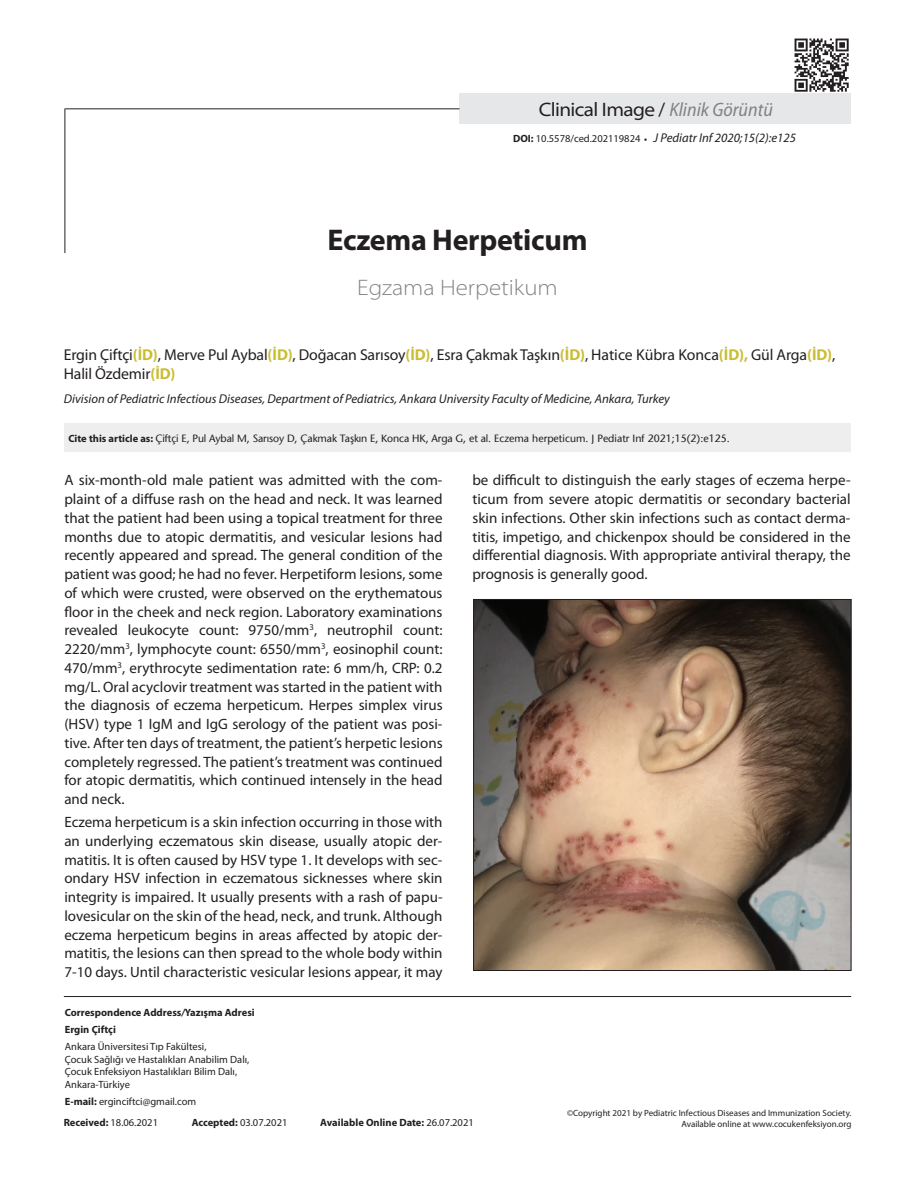
<style>
.page{position:relative;width:915px;height:1191px;background:#fff}
.page>*{position:absolute;margin:0;border:0;box-sizing:border-box;transform-origin:0 0}
.t1{font:700 30px "Myriad Pro";letter-spacing:-.01em;color:#231f20}
.t2{font:300 semi-expanded 22.5px "Myriad Pro";color:#808285}
.t3{font:semi-expanded 19.5px "Myriad Pro";letter-spacing:-.03em;color:#231f20}
.t4{font:15.75px/18.9px "Myriad Pro";letter-spacing:-.01em;color:#231f20}
.t5{font:15px/18.8px "Myriad Pro";color:#231f20;text-align:justify}
.t6{font:italic 12.75px "Myriad Pro";color:#231f20}
.t7{font:10.5px/12.6px "Myriad Pro";color:#231f20}
.t8{font:500 10.5px "Stone Sans Std";letter-spacing:-.01em;color:#231f20}
.t9{font:700 10.5px/16.8px "Myriad Pro";color:#231f20}
.t10{font:9px "Myriad Pro";color:#231f20}
.s1{font-stretch:normal}
.s2{font-style:italic;font-stretch:semi-condensed;color:#808285}
.s3{font-weight:700;font-style:normal;font-size:10.5px}
.s4{font-style:normal;font-size:10.5px}
.s5{font-weight:700;font-style:normal;font-size:9px}
.s6{font-weight:700;color:#cabd34}
.s7{font-family:"Myriad Pro";font-weight:700}
.s8{font-style:italic}
.s9{font-weight:700}
.s10{font-weight:400}
</style>
<div class="page">
<img style="left:794px;top:38px;width:54px;height:54px">
<div style="left:459px;top:94px;width:391px;height:30px;background:#e6e7e9"></div>
<hr style="left:64px;top:108px;width:1px;height:145px;background:#231f20">
<hr style="left:65px;top:108px;width:394px;height:1px;background:#231f20">
<div style="left:64px;top:423px;width:786px;height:29px;background:#eeeeef"></div>
<hr style="left:64px;top:996px;width:786px;height:1px;background:#231f20">
<img style="left:475px;top:601px;width:374px;height:368px">
<div style="left:473px;top:599px;width:378px;height:372px;border:1px solid #231f20"></div>
<h3 class="t3" style="left:538px;top:99px;width:235px">Clinical Image <span class="s1">/</span> <span class="s2">Klinik Görüntü</span></h3>
<p class="t6" style="left:513px;top:131px;width:284px"><span class="s3">DOI:</span> <span class="s4">10.5578/ced.202119824</span> <span class="s5">•</span> J Pediatr Inf 2020;15(2):e125</p>
<h1 class="t1" style="left:327px;top:223px;width:261px">Eczema Herpeticum</h1>
<h2 class="t2" style="left:357px;top:275px;width:202px">Egzama Herpetikum</h2>
<p class="t4" style="left:64px;top:345px;width:772px">Ergin Çiftçi<span class="s6">(İD)</span>, Merve Pul Aybal<span class="s6">(İD)</span>, Doğacan Sarısoy<span class="s6">(İD)</span>, Esra Çakmak Taşkın<span class="s6">(İD)</span>, Hatice Kübra Konca<span class="s6">(İD),</span> Gül Arga<span class="s6">(İD)</span>,<br>Halil Özdemir<span class="s6">(İD)</span></p>
<p class="t6" style="left:64px;top:391px;width:607px">Division of Pediatric Infectious Diseases, Department of Pediatrics, Ankara University Faculty of Medicine, Ankara, Turkey</p>
<p class="t8" style="left:68px;top:432px;width:662px"><span class="s7">Cite this article as:</span> Çiftçi E, Pul Aybal M, Sarısoy D, Çakmak Taşkın E, Konca HK, Arga G, et al. Eczema herpeticum. J Pediatr Inf 2021;15(2):e125.</p>
<p class="t5" style="left:64px;top:471px;width:379px">A six-month-old male patient was admitted with the com&shy;plaint of a diffuse rash on the head and neck. It was learned that the patient had been using a topical treatment for three months due to atopic dermatitis, and vesicular lesions had recently appeared and spread. The general condition of the patient was good; he had no fever. Herpetiform lesions, some of which were crusted, were observed on the erythematous floor in the cheek and neck region. Laboratory examinations revealed leukocyte count: 9750/mm<sup>3</sup>, neutrophil count:<br>2220/mm<sup>3</sup>, lymphocyte count: 6550/mm<sup>3</sup>, eosinophil count:<br>470/mm<sup>3</sup>, erythrocyte sedimentation rate: 6 mm/h, CRP: 0.2 mg/L. Oral acyclovir treatment was started in the patient with the diagnosis of eczema herpeticum. Herpes simplex virus (HSV) type 1 IgM and IgG serology of the patient was posi&shy;tive. After ten days of treatment, the patient’s herpetic lesions completely regressed. The patient’s treatment was continued for atopic dermatitis, which continued intensely in the head and neck.</p>
<p class="t5" style="left:64px;top:813px;width:379px">Eczema herpeticum is a skin infection occurring in those with an underlying eczematous skin disease, usually atopic der&shy;matitis. It is often caused by HSV type 1. It develops with sec&shy;ondary HSV infection in eczematous sicknesses where skin integrity is impaired. It usually presents with a rash of papu&shy;lovesicular on the skin of the head, neck, and trunk. Although eczema herpeticum begins in areas affected by atopic der&shy;matitis, the lesions can then spread to the whole body within 7-10 days. Until characteristic vesicular lesions appear, it may</p>
<p class="t5" style="left:472px;top:471px;width:379px">be difficult to distinguish the early stages of eczema herpe&shy;ticum from severe atopic dermatitis or secondary bacterial skin infections. Other skin infections such as contact derma&shy;titis, impetigo, and chickenpox should be considered in the differential diagnosis. With appropriate antiviral therapy, the prognosis is generally good.</p>
<p class="t9" style="left:65px;top:1004px;width:191px">Correspondence Address<span class="s8">/</span>Yazışma Adresi<br>Ergin Çiftçi</p>
<p class="t7" style="left:65px;top:1040px;width:186px">Ankara Üniversitesi Tıp Fakültesi,<br>Çocuk Sağlığı ve Hastalıkları Anabilim Dalı, Çocuk Enfeksiyon Hastalıkları Bilim Dalı, Ankara-Türkiye</p>
<p class="t7" style="left:64px;top:1090px;width:134px;line-height:21.3px"><span class="s9">E-mail:</span> erginciftci@gmail.com<br><span class="s9">Received:</span> 18.06.2021</p>
<p class="t7" style="left:192px;top:1116px;width:97px"><span class="s9">Accepted:</span> 03.07.2021</p>
<p class="t10" style="left:567px;top:1108px;width:286px">©Copyright 2021 by Pediatric Infectious Diseases and Immunization Society.</p>
<p class="t9" style="left:320px;top:1114px;width:155px">Available Online Date: <span class="s10">26.07.2021</span></p>
<p class="t10" style="left:681px;top:1119px;width:171px">Available online at www.cocukenfeksiyon.org</p>
</div>
